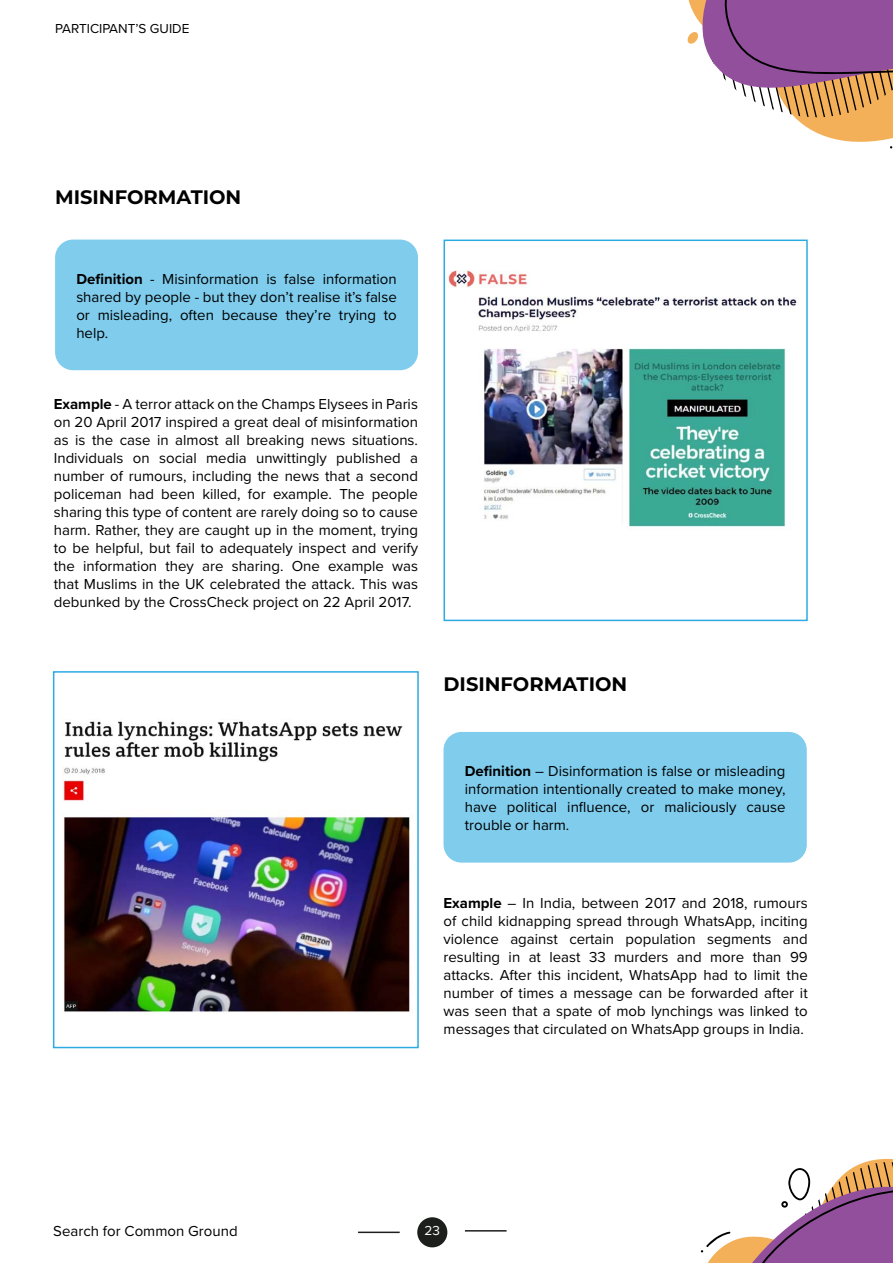
<style>
.page{position:relative;width:893px;height:1263px;background:#fff}
.page>*{position:absolute;margin:0;border:0;box-sizing:border-box;transform-origin:0 0}
.t1{font:700 19.5px "Montserrat";color:#000}
.t2{font:15px/18px "Proxima Nova";color:#000;text-align:justify}
.t3{font:13.5px "Proxima Nova";color:#000}
.t4{font:13.5px "Proxima Nova";color:#fff}
.s1{font-weight:700}
</style>
<div class="page">
<div style="left:417px;top:1217px;width:30px;height:30px;background:#1d1f1d;border-radius:50%"></div>
<hr style="left:358px;top:1231px;width:42px;height:2px;background:#1d1f1d">
<hr style="left:465px;top:1230px;width:42px;height:1px;background:#1d1f1d">
<div style="left:55px;top:240px;width:363px;height:130px;background:#7fcced;border-radius:18px"></div>
<img style="left:448px;top:270px;width:349px;height:257px">
<div style="left:443px;top:240px;width:365px;height:381px;border:2px solid #2babe2"></div>
<svg style="left:687px;top:0;width:206px;height:149px"></svg>
<div style="left:444px;top:732px;width:363px;height:131px;background:#7fcced;border-radius:18px"></div>
<img style="left:62px;top:721px;width:348px;height:291px">
<div style="left:53px;top:671px;width:366px;height:377px;border:2px solid #2babe2"></div>
<svg style="left:700px;top:1158px;width:193px;height:105px"></svg>
<p class="t3" style="left:55px;top:18px;width:136px">PARTICIPANT’S GUIDE</p>
<h1 class="t1" style="left:55px;top:183px;width:188px">MISINFORMATION</h1>
<p class="t2" style="left:76px;top:269px;width:322px"><span class="s1">Definition</span> - Misinformation is false information shared by people - but they don’t realise it’s false or misleading, often because they’re trying to help.</p>
<p class="t2" style="left:54px;top:394px;width:366px"><span class="s1">Example</span> - A terror attack on the Champs Elysees in Paris on 20 April 2017 inspired a great deal of misinformation as is the case in almost all breaking news situations.<br>Individuals on social media unwittingly published a number of rumours, including the news that a second policeman had been killed, for example. The people sharing this type of content are rarely doing so to cause harm. Rather, they are caught up in the moment, trying to be helpful, but fail to adequately inspect and verify the information they are sharing. One example was that Muslims in the UK celebrated the attack. This was debunked by the CrossCheck project on 22 April 2017.</p>
<h1 class="t1" style="left:444px;top:670px;width:185px">DISINFORMATION</h1>
<p class="t2" style="left:465px;top:761px;width:322px"><span class="s1">Definition</span> – Disinformation is false or misleading information intentionally created to make money, have political influence, or maliciously cause trouble or harm.</p>
<p class="t2" style="left:444px;top:894px;width:366px"><span class="s1">Example</span> – In India, between 2017 and 2018, rumours of child kidnapping spread through WhatsApp, inciting violence against certain population segments and resulting in at least 33 murders and more than 99 attacks. After this incident, WhatsApp had to limit the number of times a message can be forwarded after it was seen that a spate of mob lynchings was linked to messages that circulated on WhatsApp groups in India.</p>
<p class="t2" style="left:53px;top:1221px;width:186px">Search for Common Ground</p>
<p class="t4" style="left:425px;top:1220px;width:17px">23</p>
</div>
